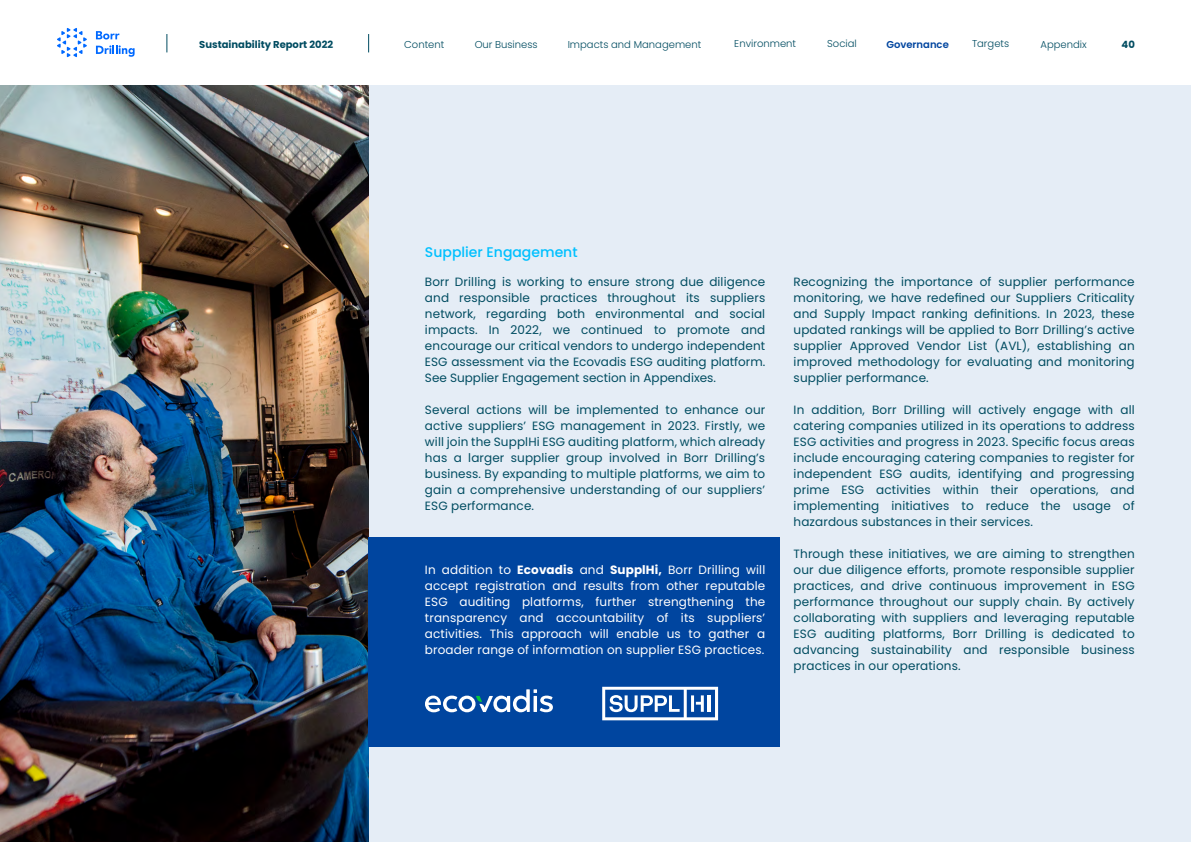
<style>
.page{position:relative;width:1191px;height:842px;background:#fff}
.page>*{position:absolute;margin:0;border:0;box-sizing:border-box;transform-origin:0 0}
.t1{font:500 14px "Poppins";color:#00c0ff}
.t2{font:12px/16px "Poppins";letter-spacing:.01em;color:#004c61;text-align:justify}
.t3{font:12px/16px "Poppins";letter-spacing:.01em;color:#fff;text-align:justify}
.t4{font:300 10px "Poppins";color:#004c61}
.t5{font:700 10px "Poppins";color:#004c61}
.t6{font:600 10px "Poppins";color:#00459f}
.s1{font-weight:700}
</style>
<div class="page">
<div style="left:346px;top:0;width:845px;height:842px;background:#e5edf6"></div>
<img style="left:0;top:85px;width:368px;height:757px">
<div style="left:367px;top:537px;width:412px;height:210px;background:#00459f"></div>
<svg style="left:425px;top:689px;width:128px;height:23px;background:#5584be"></svg>
<svg style="left:602px;top:687px;width:116px;height:33px;background:#6890c6"></svg>
<div style="left:0;top:0;width:1191px;height:85px;background:#fff"></div>
<svg style="left:167px;top:34px;width:1px;height:18px"></svg>
<svg style="left:368px;top:34px;width:1px;height:18px"></svg>
<svg style="left:96px;top:31px;width:39px;height:26px"></svg>
<svg style="left:57px;top:28px;width:30px;height:29px"></svg>
<p class="t5" style="left:199px;top:39px;width:135px">Sustainability Report 2022</p>
<p class="t4" style="left:404px;top:39px;width:42px">Content</p>
<p class="t4" style="left:474px;top:39px;width:65px">Our Business</p>
<p class="t4" style="left:567px;top:39px;width:135px">Impacts and Management</p>
<p class="t4" style="left:734px;top:38px;width:63px">Environment</p>
<p class="t4" style="left:827px;top:38px;width:31px">Social</p>
<p class="t6" style="left:886px;top:39px;width:64px">Governance</p>
<p class="t4" style="left:972px;top:38px;width:39px">Targets</p>
<p class="t4" style="left:1040px;top:39px;width:48px">Appendix</p>
<p class="t5" style="left:1121px;top:39px;width:15px">40</p>
<p class="t1" style="left:425px;top:244px;width:154px">Supplier Engagement</p>
<p class="t2" style="left:425px;top:274px;width:342px">Borr Drilling is working to ensure strong due diligence and responsible practices throughout its suppliers network, regarding both environmental and social impacts. In 2022, we continued to promote and encourage our critical vendors to undergo independent ESG assessment via the Ecovadis ESG auditing platform.<br>See Supplier Engagement section in Appendixes.</p>
<p class="t2" style="left:425px;top:402px;width:342px">Several actions will be implemented to enhance our active suppliers’ ESG management in 2023. Firstly, we will join the SupplHi ESG auditing platform, which already has a larger supplier group involved in Borr Drilling’s business. By expanding to multiple platforms, we aim to gain a comprehensive understanding of our suppliers’ ESG performance.</p>
<p class="t3" style="left:425px;top:562px;width:342px">In addition to <span class="s1">Ecovadis</span> and <span class="s1">SupplHi,</span> Borr Drilling will accept registration and results from other reputable ESG auditing platforms, further strengthening the transparency and accountability of its suppliers’ activities. This approach will enable us to gather a broader range of information on supplier ESG practices.</p>
<p class="t2" style="left:793px;top:274px;width:342px">Recognizing the importance of supplier performance monitoring, we have redefined our Suppliers Criticality and Supply Impact ranking definitions. In 2023, these updated rankings will be applied to Borr Drilling’s active supplier Approved Vendor List (AVL), establishing an improved methodology for evaluating and monitoring supplier performance.</p>
<p class="t2" style="left:793px;top:402px;width:342px">In addition, Borr Drilling will actively engage with all catering companies utilized in its operations to address ESG activities and progress in 2023. Specific focus areas include encouraging catering companies to register for independent ESG audits, identifying and progressing prime ESG activities within their operations, and implementing initiatives to reduce the usage of hazardous substances in their services.</p>
<p class="t2" style="left:793px;top:546px;width:342px">Through these initiatives, we are aiming to strengthen our due diligence efforts, promote responsible supplier practices, and drive continuous improvement in ESG performance throughout our supply chain. By actively collaborating with suppliers and leveraging reputable ESG auditing platforms, Borr Drilling is dedicated to advancing sustainability and responsible business practices in our operations.</p>
</div>
